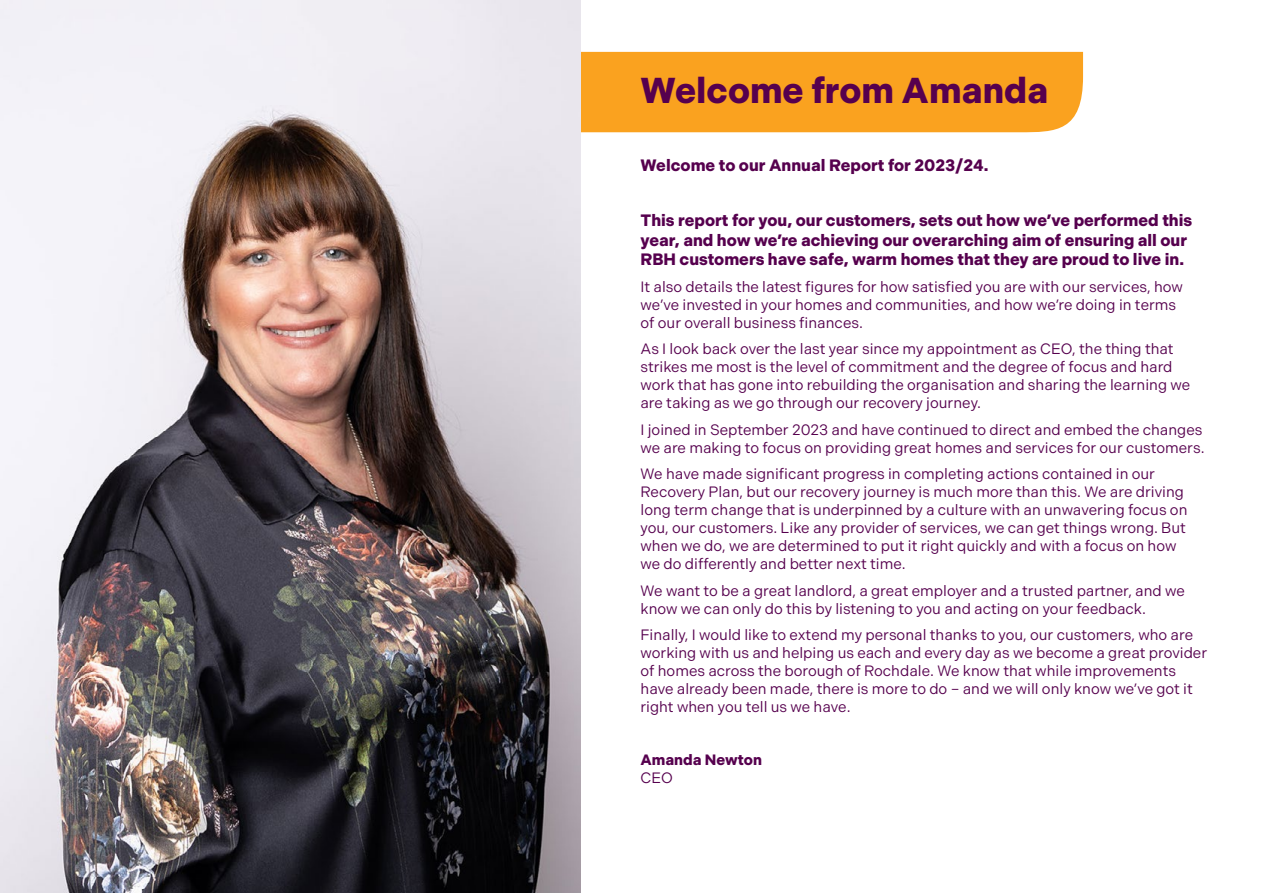
<style>
.page{position:relative;width:1263px;height:893px;background:#fff}
.page>*{position:absolute;margin:0;border:0;box-sizing:border-box;transform-origin:0 0}
.t1{font:700 36px "Indivisible";color:#56004e}
.t2{font:700 16.5px/19.8px "Indivisible";color:#56004e}
.t3{font:15px/18px "Indivisible";color:#56004e}
.t4{font:700 15px "Indivisible";color:#56004e}
</style>
<div class="page">
<div style="left:580px;top:52px;width:503px;height:80px;background:#faa21f"></div>
<img style="left:0;top:0;width:580px;height:893px">
<h1 class="t1" style="left:640px;top:70px;width:409px">Welcome from Amanda</h1>
<p class="t2" style="left:640px;top:155px;width:349px">Welcome to our Annual Report for 2023/24.</p>
<p class="t2" style="left:640px;top:210px;width:553px">This report for you, our customers, sets out how we’ve performed this year, and how we’re achieving our overarching aim of ensuring all our<br>RBH customers have safe, warm homes that they are proud to live in.</p>
<p class="t3" style="left:640px;top:278px;width:544px">It also details the latest figures for how satisfied you are with our services, how we’ve invested in your homes and communities, and how we’re doing in terms of our overall business finances.</p>
<p class="t3" style="left:640px;top:340px;width:551px">As I look back over the last year since my appointment as CEO, the thing that strikes me most is the level of commitment and the degree of focus and hard work that has gone into rebuilding the organisation and sharing the learning we are taking as we go through our recovery journey.</p>
<p class="t3" style="left:640px;top:421px;width:566px">I joined in September 2023 and have continued to direct and embed the changes we are making to focus on providing great homes and services for our customers.</p>
<p class="t3" style="left:640px;top:465px;width:548px">We have made significant progress in completing actions contained in our Recovery Plan, but our recovery journey is much more than this. We are driving long term change that is underpinned by a culture with an unwavering focus on you, our customers. Like any provider of services, we can get things wrong. But when we do, we are determined to put it right quickly and with a focus on how we do differently and better next time.</p>
<p class="t3" style="left:640px;top:582px;width:546px">We want to be a great landlord, a great employer and a trusted partner, and we know we can only do this by listening to you and acting on your feedback.</p>
<p class="t3" style="left:640px;top:626px;width:568px">Finally, I would like to extend my personal thanks to you, our customers, who are working with us and helping us each and every day as we become a great provider of homes across the borough of Rochdale. We know that while improvements have already been made, there is more to do – and we will only know we’ve got it right when you tell us we have.</p>
<p class="t4" style="left:640px;top:751px;width:123px">Amanda Newton</p>
<p class="t3" style="left:640px;top:769px;width:34px">CEO</p>
</div>
